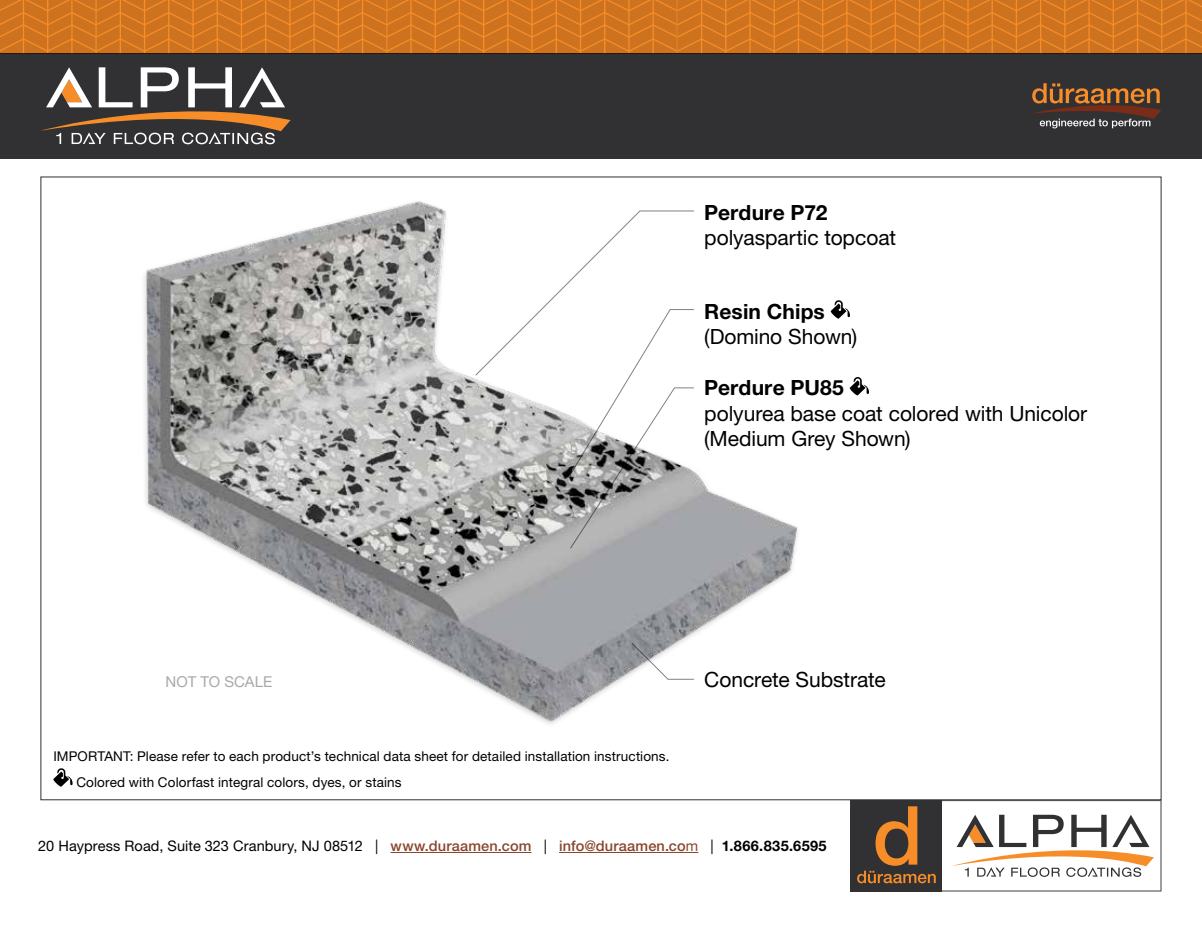
<style>
.page{position:relative;width:1202px;height:932px;background:#fff}
.page>*{position:absolute;margin:0;border:0;box-sizing:border-box;transform-origin:0 0}
.t1{font:21px/25.2px "Helvetica Neue LT Std";letter-spacing:-.005em;color:#000}
.t2{font:700 21px "Helvetica Neue LT Std";letter-spacing:.005em;color:#000}
.t3{font:15px "Helvetica Neue LT Std";color:#a7a9ac}
.t4{font:14.55px "Helvetica Neue LT Std";letter-spacing:.005em;color:#000}
.t5{font:13.5px/25.8px "Helvetica Neue LT Std";letter-spacing:.01em;color:#000}
.s1{font-weight:500;color:#89452d}
.s2{color:#89452d}
.s3{font-weight:700}
</style>
<div class="page">
<div style="left:0;top:53px;width:1202px;height:105px;background:#313133"></div>
<svg style="left:1031px;top:83px;width:130px;height:45px"></svg>
<svg style="left:0;top:0;width:1202px;height:53px;background:#d37620"></svg>
<svg style="left:41px;top:67px;width:250px;height:77px"></svg>
<hr style="left:390px;top:852px;width:141px;height:1px;background:#89452d">
<hr style="left:559px;top:852px;width:139px;height:1px;background:#89452d">
<svg style="left:850px;top:800px;width:311px;height:91px"></svg>
<img style="left:144px;top:201px;width:654px;height:523px">
<svg style="left:830px;top:300px;width:20px;height:18px"></svg>
<svg style="left:53px;top:768px;width:20px;height:18px"></svg>
<svg style="left:849px;top:377px;width:20px;height:18px"></svg>
<svg style="left:475px;top:210px;width:219px;height:339px"></svg>
<svg style="left:631px;top:642px;width:63px;height:38px"></svg>
<h1 class="t2" style="left:704px;top:200px;width:125px">Perdure P72</h1>
<h1 class="t1" style="left:704px;top:225px;width:193px">polyaspartic topcoat</h1>
<h1 class="t2" style="left:704px;top:298px;width:122px">Resin Chips</h1>
<h1 class="t1" style="left:704px;top:323px;width:155px">(Domino Shown)</h1>
<h1 class="t2" style="left:704px;top:375px;width:141px">Perdure PU85</h1>
<h1 class="t1" style="left:704px;top:400px;width:384px">polyurea base coat colored with Unicolor (Medium Grey Shown)</h1>
<p class="t3" style="left:166px;top:672px;width:108px">NOT TO SCALE</p>
<p class="t5" style="left:76px;top:743px;width:594px;text-indent:-23px">IMPORTANT: Please refer to each product’s technical data sheet for detailed installation instructions.<br>Colored with Colorfast integral colors, dyes, or stains</p>
<h1 class="t1" style="left:704px;top:666px;width:183px">Concrete Substrate</h1>
<p class="t4" style="left:38px;top:837px;width:790px">20 Haypress Road, Suite 323 Cranbury, NJ 08512 | <span class="s1">www.duraamen.com</span> | <span class="s1">info@duraamen.co</span><span class="s2">m</span> | <span class="s3">1.866.835.6595</span></p>
</div>
